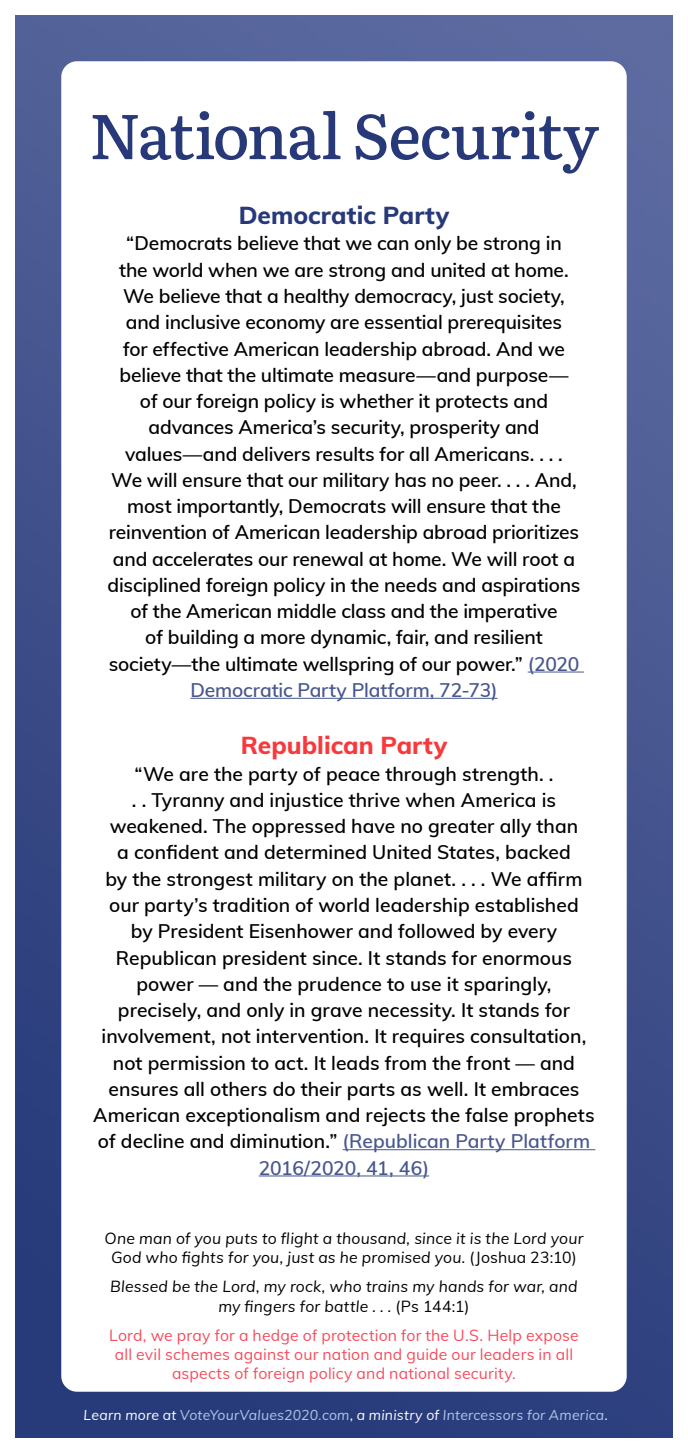
<style>
.page{position:relative;width:688px;height:1453px;background:#fff}
.page>*{position:absolute;margin:0;border:0;box-sizing:border-box;transform-origin:0 0}
.t1{font:500 63px "Literata";letter-spacing:-.025em;color:#28397a}
.t2{font:800 24.5px "Muli";letter-spacing:.005em;color:#28397a}
.t3{font:800 24.5px "Muli";color:#f8393c}
.t4{font:600 19.25px/26.2px "Muli";letter-spacing:-.005em;color:#000;text-align:center}
.t5{font:italic 15.75px/19.2px "Muli";letter-spacing:.01em;color:#000;text-align:center}
.t6{font:15.75px/19.2px "Muli";letter-spacing:.01em;color:#f84b5b;text-align:center}
.t7{font:italic 14px "Muli";letter-spacing:.015em;color:#b0c7e8}
.s1{color:#48578e}
.s2{font-style:normal}
.s3{color:#fff}
</style>
<div class="page">
<img style="left:16px;top:16px;width:656px;height:1421px">
<div style="left:61px;top:61px;width:565px;height:1330px;background:#fff;border-radius:16px"></div>
<hr style="left:528px;top:671px;width:56px;height:1px;background:#48578e">
<hr style="left:190px;top:698px;width:307px;height:1px;background:#48578e">
<hr style="left:343px;top:1149px;width:252px;height:1px;background:#48578e">
<hr style="left:259px;top:1175px;width:170px;height:1px;background:#48578e">
<h1 class="t1" style="left:89px;top:87px;width:512px">National Security</h1>
<p class="t2" style="left:239px;top:197px;width:212px">Democratic Party</p>
<p class="t4" style="left:108px;top:229px;width:474px">“Democrats believe that we can only be strong in<br>the world when we are strong and united at home.<br>We believe that a healthy democracy, just society, and inclusive economy are essential prerequisites<br>for effective American leadership abroad. And we believe that the ultimate measure—and purpose—<br>of our foreign policy is whether it protects and advances America’s security, prosperity and values—and delivers results for all Americans. . . .<br>We will ensure that our military has no peer. . . . And, most importantly, Democrats will ensure that the reinvention of American leadership abroad prioritizes and accelerates our renewal at home. We will root a disciplined foreign policy in the needs and aspirations of the American middle class and the imperative<br>of building a more dynamic, fair, and resilient society—the ultimate wellspring of our power.” <span class="s1">(2020<br>Democratic Party Platform, 72-73)</span></p>
<p class="t3" style="left:241px;top:727px;width:208px">Republican Party</p>
<p class="t4" style="left:93px;top:759px;width:503px">“We are the party of peace through strength. .<br>. . Tyranny and injustice thrive when America is weakened. The oppressed have no greater ally than<br>a confident and determined United States, backed<br>by the strongest military on the planet. . . . We affirm our party’s tradition of world leadership established<br>by President Eisenhower and followed by every Republican president since. It stands for enormous power — and the prudence to use it sparingly, precisely, and only in grave necessity. It stands for involvement, not intervention. It requires consultation, not permission to act. It leads from the front — and ensures all others do their parts as well. It embraces American exceptionalism and rejects the false prophets of decline and diminution.” <span class="s1">(Republican Party Platform 2016/2020, 41, 46)</span></p>
<p class="t5" style="left:105px;top:1227px;width:480px">One man of you puts to flight a thousand, since it is the Lord your<br>God who fights for you, just as he promised you. <span class="s2">(Joshua 23:10)</span></p>
<p class="t5" style="left:110px;top:1276px;width:469px">Blessed be the Lord, my rock, who trains my hands for war, and my fingers for battle . . . <span class="s2">(Ps 144:1)</span></p>
<p class="t6" style="left:109px;top:1324px;width:471px">Lord, we pray for a hedge of protection for the U.S. Help expose all evil schemes against our nation and guide our leaders in all aspects of foreign policy and national security.</p>
<p class="t7" style="left:84px;top:1405px;width:526px"><span class="s3">Learn more at</span> VoteYourValues2020.com<span class="s3">, a ministry of</span> Intercessors for America<span class="s3">.</span></p>
</div>
